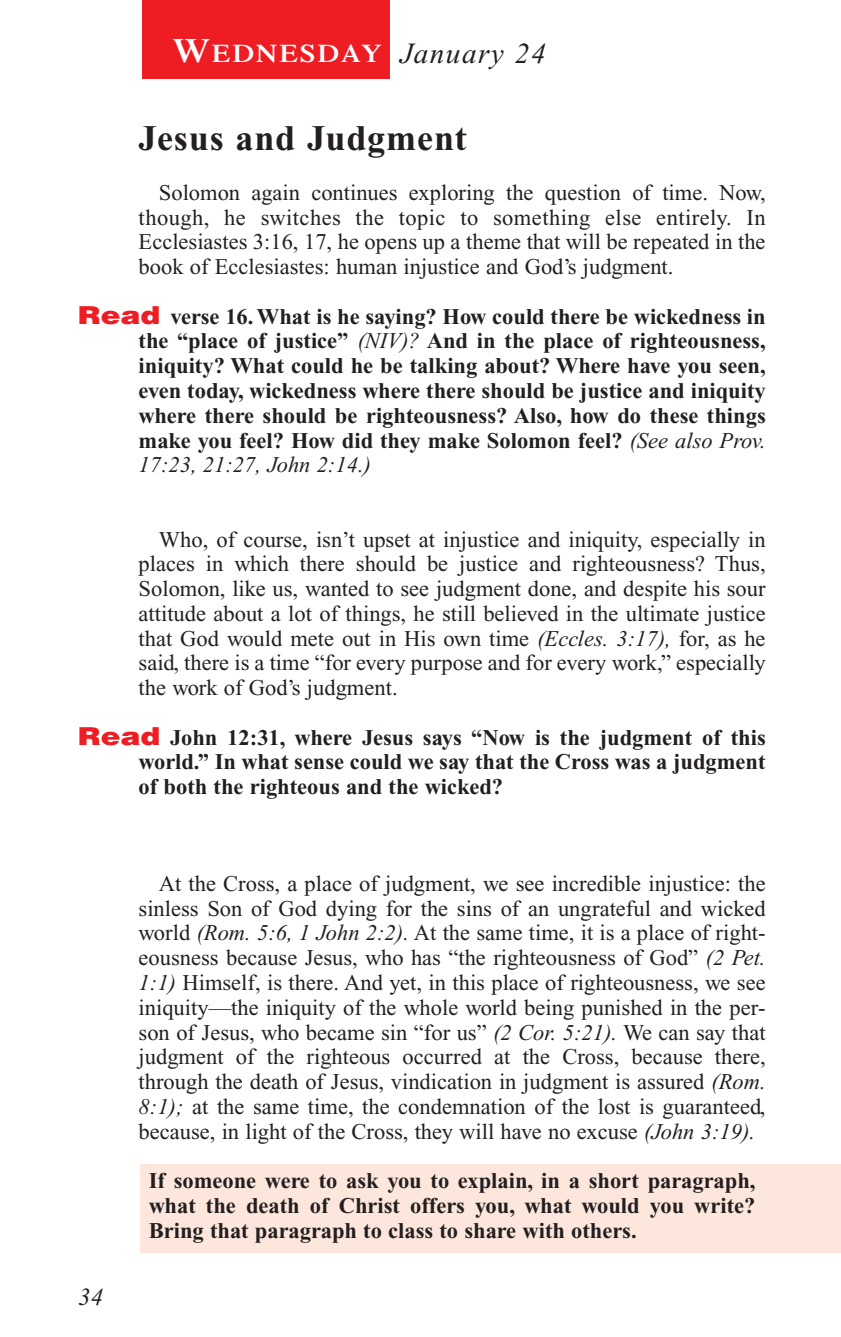
<style>
.page{position:relative;width:841px;height:1337px;background:#fff}
.page>*{position:absolute;margin:0;border:0;box-sizing:border-box;transform-origin:0 0}
.t1{font:700 36px "Times New Roman";letter-spacing:.025em;color:#231f20}
.t2{font:italic 29.25px "Times New Roman";letter-spacing:.05em;color:#231f20}
.t3{font:italic 24.75px "Times New Roman";color:#231f20}
.t4{font:22.5px/24.8px "Times New Roman";color:#231f20;text-align:justify}
.t5{font:700 22.5px/24.8px "Times New Roman";color:#231f20;text-align:justify}
.s1{font-family:"Times";font-weight:600;font-style:normal;font-size:33.75px;color:#fff}
.s2{font-family:"Times";font-weight:600;font-style:normal;font-size:25.2px;color:#fff}
.s3{font-family:"Helvetica";font-weight:900;font-size:24.75px;color:#ee1d23}
.s4{font-weight:400;font-style:italic}
.s5{font-style:italic}
</style>
<div class="page">
<div style="left:140px;top:1164px;width:700px;height:88px;background:#fde7dc"></div>
<div style="left:142px;top:0;width:247px;height:79px;background:#ee1d23"></div>
<h2 class="t2" style="left:173px;top:42px;width:374px"><span class="s1">W</span><span class="s2">EDNESDAY</span> January 24</h2>
<h1 class="t1" style="left:139px;top:127px;width:330px">Jesus and Judgment</h1>
<p class="t4" style="left:139px;top:182px;width:628px;text-indent:20px">Solomon again continues exploring the question of time. Now, though, he switches the topic to something else entirely. In Ecclesiastes 3:16, 17, he opens up a theme that will be repeated in the book of Ecclesiastes: human injustice and God’s judgment.</p>
<p class="t5" style="left:139px;top:306px;width:628px;text-indent:-61px"><span class="s3">Read</span> verse 16. What is he saying? How could there be wickedness in the “place of justice” <span class="s4">(NIV)?</span> And in the place of righteousness, iniquity? What could he be talking about? Where have you seen, even today, wickedness where there should be justice and iniquity where there should be righteousness? Also, how do these things make you feel? How did they make Solomon feel? <span class="s4">(See also Prov.<br>17:23, 21:27, John 2:14.)</span></p>
<p class="t4" style="left:139px;top:529px;width:628px;text-indent:20px">Who, of course, isn’t upset at injustice and iniquity, especially in places in which there should be justice and righteousness? Thus, Solomon, like us, wanted to see judgment done, and despite his sour attitude about a lot of things, he still believed in the ultimate justice that God would mete out in His own time <span class="s5">(Eccles. 3:17),</span> for, as he said, there is a time “for every purpose and for every work,” especially the work of God’s judgment.</p>
<p class="t5" style="left:139px;top:727px;width:628px;text-indent:-61px"><span class="s3">Read</span> John 12:31, where Jesus says “Now is the judgment of this world.” In what sense could we say that the Cross was a judgment of both the righteous and the wicked?</p>
<p class="t3" style="left:78px;top:1288px;width:26px">34</p>
<p class="t4" style="left:139px;top:873px;width:628px;text-indent:20px">At the Cross, a place of judgment, we see incredible injustice: the sinless Son of God dying for the sins of an ungrateful and wicked world <span class="s5">(Rom. 5:6, 1 John 2:2).</span> At the same time, it is a place of right&shy;eousness because Jesus, who has “the righteousness of God” <span class="s5">(2 Pet.<br>1:1)</span> Himself, is there. And yet, in this place of righteousness, we see iniquity—the iniquity of the whole world being punished in the per&shy;son of Jesus, who became sin “for us” <span class="s5">(2 Cor. 5:21).</span> We can say that judgment of the righteous occurred at the Cross, because there, through the death of Jesus, vindication in judgment is assured <span class="s5">(Rom.<br>8:1);</span> at the same time, the condemnation of the lost is guaranteed, because, in light of the Cross, they will have no excuse <span class="s5">(John 3:19).</span></p>
<p class="t5" style="left:149px;top:1170px;width:608px">If someone were to ask you to explain, in a short paragraph, what the death of Christ offers you, what would you write?<br>Bring that paragraph to class to share with others.</p>
</div>
